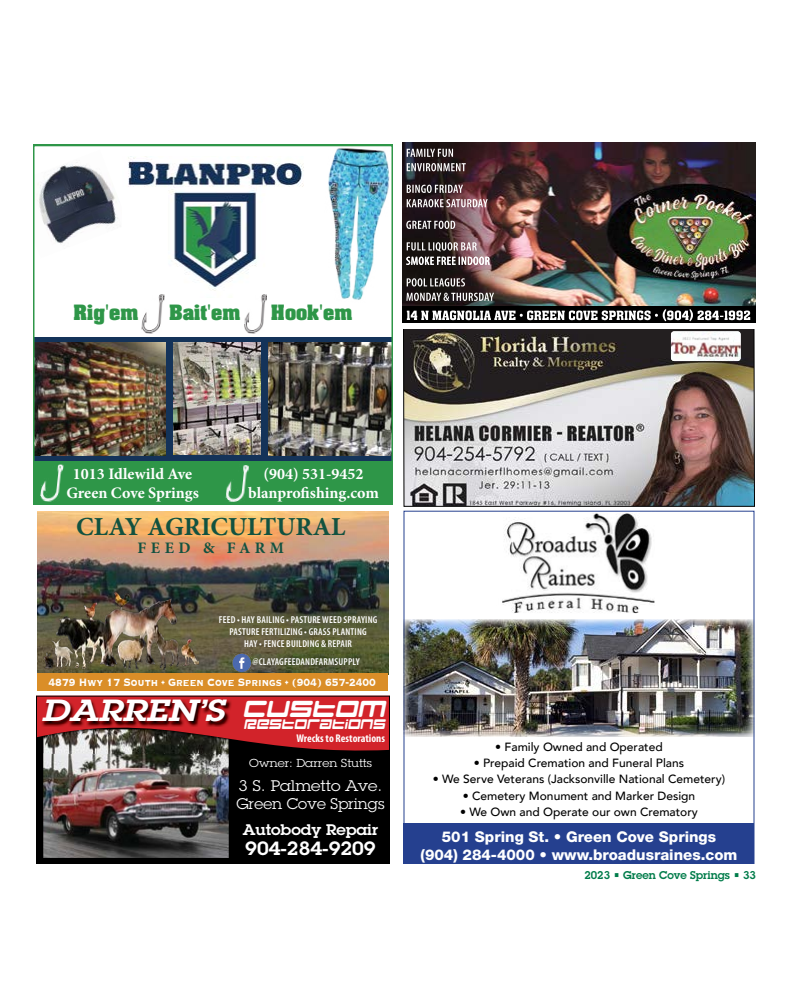
<style>
.page{position:relative;width:792px;height:1008px;background:#fff}
.page>*{position:absolute;margin:0;border:0;box-sizing:border-box;transform-origin:0 0}
.t1{font:italic 600 30px "Lubalin Graph Std";color:#fff;scale:1.24 1}
.t2{font:28.1px "Hyperspeed";color:#fff;scale:1.12 1}
.t3{font:700 26px "Minion Pro";color:#125240}
.t4{font:600 18.8px "Lubalin Graph Std";color:#fff;scale:1.08 1}
.t5{font:700 18px "Aachen Std";color:#2e9648}
.t6{font:16.8px "Hyperspeed";color:#fff}
.t7{font:700 16px/19.2px "Minion Pro";color:#fff;text-align:center}
.t8{font:700 16px "Minion Pro";letter-spacing:.28em;color:#125240}
.t9{font:15px/18px "Lubalin Graph Std";color:#fff;scale:1.08 1}
.t10{font:600 15px "Lubalin Graph Std";color:#fff;scale:1.08 1}
.t11{font:800 14.9px/17.8px "Helvetica Neue LT Std";color:#fff;text-align:center}
.t12{font:700 13.8px "Copperplate";color:#fff;scale:.8 1}
.t13{font:500 11.9px "Avenir";color:#000}
.t14{font:11.3px "Lubalin Graph Std";color:#fff;scale:1.08 1}
.t15{font:700 condensed 11.2px "Myriad Pro";color:#fff}
.t16{font:600 11px "Lubalin Graph Std";color:#007c4a}
.t17{font:600 condensed 10px/12px "Myriad Pro";letter-spacing:.02em;color:#fff;text-align:center}
</style>
<div class="page">
<img style="left:33px;top:145px;width:360px;height:360px">
<svg style="left:404px;top:511px;width:350px;height:312px"></svg>
<div style="left:404px;top:823px;width:350px;height:41px;background:#25408f"></div>
<img style="left:497px;top:511px;width:164px;height:108px">
<img style="left:404px;top:619px;width:350px;height:118px">
<img style="left:38px;top:512px;width:350px;height:161px">
<img style="left:44px;top:592px;width:155px;height:77px">
<div style="left:38px;top:673px;width:350px;height:18px;background:#da8e28"></div>
<img style="left:230px;top:654px;width:21px;height:18px">
<img style="left:36px;top:696px;width:354px;height:168px">
<img style="left:402px;top:143px;width:354px;height:164px">
<img style="left:402px;top:307px;width:354px;height:16px">
<img style="left:404px;top:329px;width:350px;height:178px">
<img style="left:671px;top:331px;width:70px;height:30px">
<h3 class="t5" style="left:74px;top:299px;width:66px">Rig'em</h3>
<h3 class="t5" style="left:169px;top:299px;width:73px">Bait'em</h3>
<h3 class="t5" style="left:271px;top:299px;width:83px">Hook'em</h3>
<h3 class="t7" style="left:66px;top:464px;width:134px">1013 Idlewild Ave<br>Green Cove Springs</h3>
<h3 class="t7" style="left:248px;top:464px;width:132px">(904) 531-9452 blanprofishing.com</h3>
<h3 class="t3" style="left:76px;top:508px;width:271px">CLAY AGRICULTURAL</h3>
<h3 class="t8" style="left:138px;top:536px;width:148px">FEED &amp; FARM</h3>
<p class="t17" style="left:219px;top:614px;width:160px">FEED • HAY BAILING • PASTURE WEED SPRAYING<br>PASTURE FERTILIZING • GRASS PLANTING<br>HAY • FENCE BUILDING &amp; REPAIR</p>
<p class="t17" style="left:253px;top:656px;width:109px">@CLAYAGFEEDANDFARMSUPPLY</p>
<p class="t12" style="left:49px;top:673px;width:411px">4879 Hwy 17 South • Green Cove Springs • (904) 657-2400</p>
<h1 class="t1" style="left:41px;top:691px;width:149px">DARREN’S</h1>
<h2 class="t2" style="left:243px;top:694px;width:129px">Custom</h2>
<h3 class="t6" style="left:244px;top:716px;width:143px">Restorations</h3>
<p class="t15" style="left:296px;top:732px;width:90px">Wrecks to Restorations</p>
<p class="t14" style="left:249px;top:756px;width:115px">Owner: Darren Stutts</p>
<p class="t9" style="left:236px;top:777px;width:139px">3 S. Palmetto Ave.<br>Green Cove Springs</p>
<p class="t10" style="left:243px;top:819px;width:127px">Autobody Repair</p>
<h3 class="t4" style="left:245px;top:836px;width:122px">904-284-9209</h3>
<p class="t13" style="left:495px;top:736px;width:169px">• Family Owned and Operated</p>
<p class="t13" style="left:474px;top:753px;width:212px">• Prepaid Cremation and Funeral Plans</p>
<p class="t13" style="left:433px;top:769px;width:294px">• We Serve Veterans (Jacksonville National Cemetery)</p>
<p class="t13" style="left:463px;top:785px;width:234px">• Cemetery Monument and Marker Design</p>
<p class="t13" style="left:460px;top:802px;width:239px">• We Own and Operate our own Crematory</p>
<p class="t11" style="left:421px;top:828px;width:318px">501 Spring St. • Green Cove Springs<br>(904) 284-4000 • www.broadusraines.com</p>
<p class="t16" style="left:585px;top:868px;width:173px">2023 • Green Cove Springs • 33</p>
</div>
